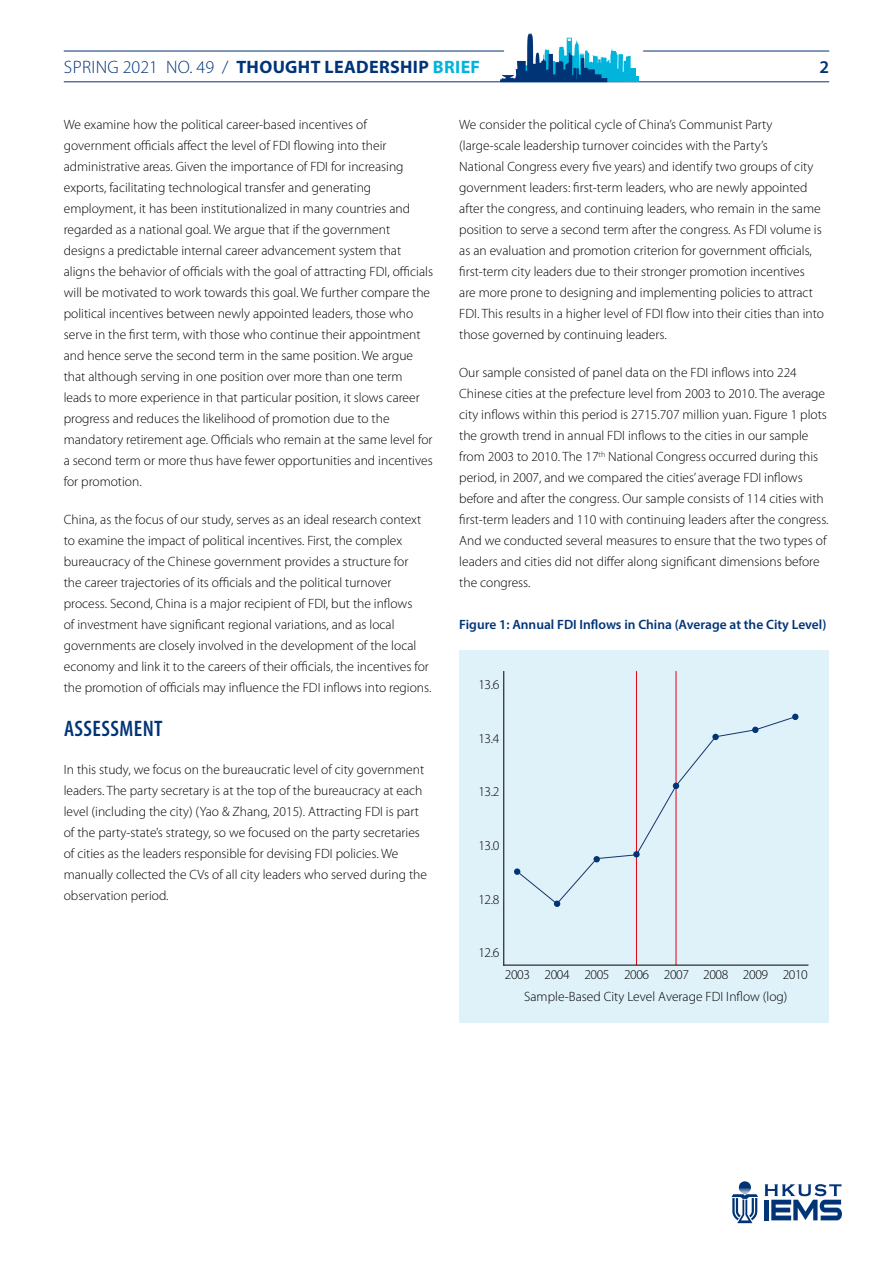
<style>
.page{position:relative;width:893px;height:1263px;background:#fff}
.page>*{position:absolute;margin:0;border:0;box-sizing:border-box;transform-origin:0 0}
.t1{font:600 condensed 22.5px "Myriad Pro";letter-spacing:.02em;color:#003477}
.t2{font:700 18px "Myriad Pro";letter-spacing:.02em;color:#003477}
.t3{font:600 18px "Myriad Pro";color:#003477}
.t4{font:300 13.5px/21px "Myriad Pro";color:#000}
.t5{font:600 13.5px "Myriad Pro";color:#003477}
.t6{font:300 13.5px "Myriad Pro";letter-spacing:-.03em;color:#000}
.s1{font-weight:300}
.s2{color:#00b4dc}
</style>
<div class="page">
<svg style="left:765px;top:1184px;width:77px;height:36px"></svg>
<svg style="left:731px;top:1181px;width:27px;height:42px"></svg>
<hr style="left:64px;top:51px;width:440px;height:1px;background:#003477">
<hr style="left:64px;top:81px;width:765px;height:1px;background:#003477">
<hr style="left:643px;top:51px;width:186px;height:1px;background:#003477">
<div style="left:626px;top:68px;width:10px;height:14px;background:#00b4dc"></div>
<div style="left:629px;top:76px;width:10px;height:6px;background:#00b4dc"></div>
<svg style="left:500px;top:33px;width:131px;height:49px"></svg>
<div style="left:459px;top:650px;width:370px;height:372px;background:#dff1f9"></div>
<div style="left:554px;top:900px;width:6px;height:7px;background:#003477;border-radius:50%"></div>
<hr style="left:503px;top:671px;width:1px;height:294px;background:#000">
<hr style="left:636px;top:671px;width:1px;height:294px;background:#e60012">
<hr style="left:676px;top:671px;width:1px;height:294px;background:#e60012">
<svg style="left:516px;top:716px;width:276px;height:189px"></svg>
<div style="left:633px;top:851px;width:7px;height:6px;background:#003477;border-radius:50%"></div>
<svg style="left:673px;top:783px;width:6px;height:6px"></svg>
<div style="left:712px;top:734px;width:7px;height:6px;background:#003477;border-radius:50%"></div>
<svg style="left:752px;top:727px;width:6px;height:6px"></svg>
<svg style="left:792px;top:714px;width:6px;height:6px"></svg>
<hr style="left:504px;top:965px;width:304px;height:1px;background:#000">
<h2 class="t2" style="left:64px;top:57px;width:418px"><span class="s1">SPRING 2021 NO. 49 /</span> THOUGHT LEADERSHIP <span class="s2">BRIEF</span></h2>
<h2 class="t3" style="left:819px;top:56px;width:11px">2</h2>
<p class="t4" style="left:64px;top:114px;width:371px">We examine how the political career-based incentives of government officials affect the level of FDI flowing into their administrative areas. Given the importance of FDI for increasing exports, facilitating technological transfer and generating employment, it has been institutionalized in many countries and regarded as a national goal. We argue that if the government designs a predictable internal career advancement system that aligns the behavior of officials with the goal of attracting FDI, officials will be motivated to work towards this goal. We further compare the political incentives between newly appointed leaders, those who serve in the first term, with those who continue their appointment and hence serve the second term in the same position. We argue that although serving in one position over more than one term leads to more experience in that particular position, it slows career progress and reduces the likelihood of promotion due to the mandatory retirement age. Officials who remain at the same level for a second term or more thus have fewer opportunities and incentives for promotion.</p>
<p class="t4" style="left:64px;top:510px;width:369px">China, as the focus of our study, serves as an ideal research context to examine the impact of political incentives. First, the complex bureaucracy of the Chinese government provides a structure for<br>the career trajectories of its officials and the political turnover process. Second, China is a major recipient of FDI, but the inflows<br>of investment have significant regional variations, and as local governments are closely involved in the development of the local economy and link it to the careers of their officials, the incentives for the promotion of officials may influence the FDI inflows into regions.</p>
<h1 class="t1" style="left:64px;top:715px;width:100px">ASSESSMENT</h1>
<p class="t4" style="left:64px;top:759px;width:365px">In this study, we focus on the bureaucratic level of city government leaders. The party secretary is at the top of the bureaucracy at each level (including the city) (Yao &amp; Zhang, 2015). Attracting FDI is part of the party-state’s strategy, so we focused on the party secretaries of cities as the leaders responsible for devising FDI policies. We manually collected the CVs of all city leaders who served during the observation period.</p>
<p class="t4" style="left:459px;top:114px;width:366px">We consider the political cycle of China’s Communist Party (large-scale leadership turnover coincides with the Party’s<br>National Congress every five years) and identify two groups of city government leaders: first-term leaders, who are newly appointed after the congress, and continuing leaders, who remain in the same position to serve a second term after the congress. As FDI volume is as an evaluation and promotion criterion for government officials, first-term city leaders due to their stronger promotion incentives are more prone to designing and implementing policies to attract FDI. This results in a higher level of FDI flow into their cities than into those governed by continuing leaders.</p>
<p class="t4" style="left:459px;top:362px;width:371px">Our sample consisted of panel data on the FDI inflows into 224<br>Chinese cities at the prefecture level from 2003 to 2010. The average city inflows within this period is 2715.707 million yuan. Figure 1 plots the growth trend in annual FDI inflows to the cities in our sample from 2003 to 2010. The 17<sup>th</sup> National Congress occurred during this period, in 2007, and we compared the cities’ average FDI inflows before and after the congress. Our sample consists of 114 cities with first-term leaders and 110 with continuing leaders after the congress.<br>And we conducted several measures to ensure that the two types of leaders and cities did not differ along significant dimensions before the congress.</p>
<p class="t5" style="left:459px;top:616px;width:369px">Figure 1: Annual FDI Inflows in China (Average at the City Level)</p>
<p class="t4" style="left:478px;top:674px;width:22px">13.6</p>
<p class="t4" style="left:478px;top:728px;width:22px">13.4</p>
<p class="t4" style="left:478px;top:782px;width:22px">13.2</p>
<p class="t4" style="left:478px;top:835px;width:22px">13.0</p>
<p class="t4" style="left:478px;top:889px;width:22px">12.8</p>
<p class="t4" style="left:478px;top:942px;width:22px">12.6</p>
<p class="t4" style="left:505px;top:964px;width:27px">2003</p>
<p class="t6" style="left:544px;top:967px;width:265px">2004 2005 2006 2007 2008 2009 2010</p>
<p class="t4" style="left:524px;top:986px;width:265px">Sample-Based City Level Average FDI Inflow (log)</p>
</div>
